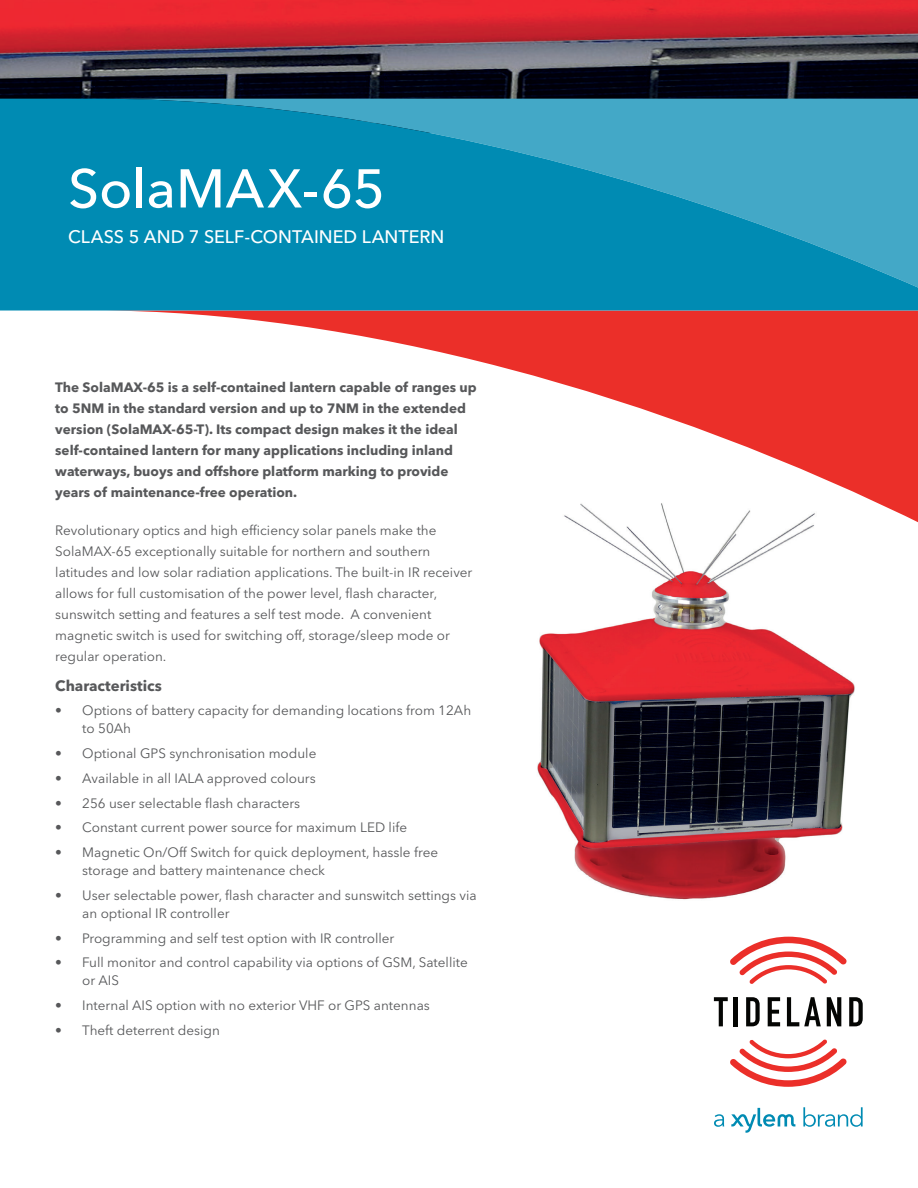
<style>
.page{position:relative;width:918px;height:1188px;background:#fff}
.page>*{position:absolute;margin:0;border:0;box-sizing:border-box;transform-origin:0 0}
.t1{font:500 54px "Avenir Next LT Pro";color:#fff}
.t2{font:500 18px "Avenir Next LT Pro";color:#fff}
.t3{font:700 15px "Avenir Next LT Pro";color:#57585a}
.t4{font:13.5px/21px "Avenir Next LT Pro";color:#57585a}
.t5{font:700 13.5px/21px "Avenir Next LT Pro";color:#57585a}
</style>
<div class="page">
<svg style="left:714px;top:997px;width:14px;height:29px"></svg>
<hr style="left:734px;top:997px;width:4px;height:29px;background:#040503">
<svg style="left:746px;top:997px;width:14px;height:29px"></svg>
<svg style="left:768px;top:997px;width:12px;height:29px"></svg>
<svg style="left:787px;top:997px;width:34px;height:29px"></svg>
<svg style="left:827px;top:997px;width:14px;height:29px"></svg>
<svg style="left:849px;top:997px;width:14px;height:29px"></svg>
<svg style="left:730px;top:937px;width:117px;height:47px"></svg>
<svg style="left:730px;top:1039px;width:117px;height:48px"></svg>
<svg style="left:714px;top:1114px;width:10px;height:13px"></svg>
<svg style="left:803px;top:1107px;width:60px;height:20px"></svg>
<svg style="left:731px;top:1108px;width:64px;height:25px"></svg>
<img style="left:537px;top:529px;width:318px;height:371px">
<img style="left:0;top:0;width:918px;height:99px">
<svg style="left:132px;top:311px;width:786px;height:218px"></svg>
<svg style="left:0;top:99px;width:918px;height:212px;background:#1292b8"></svg>
<h1 class="t1" style="left:68px;top:156px;width:319px">SolaMAX-65</h1>
<h2 class="t2" style="left:68px;top:226px;width:378px">CLASS 5 AND 7 SELF-CONTAINED LANTERN</h2>
<p class="t5" style="left:55px;top:376px;width:423px">The SolaMAX-65 is a self-contained lantern capable of ranges up to 5NM in the standard version and up to 7NM in the extended version (SolaMAX-65-T). Its compact design makes it the ideal self-contained lantern for many applications including inland waterways, buoys and offshore platform marking to provide years of maintenance-free operation.</p>
<p class="t4" style="left:55px;top:519px;width:419px">Revolutionary optics and high efficiency solar panels make the SolaMAX-65 exceptionally suitable for northern and southern latitudes and low solar radiation applications. The built-in IR receiver allows for full customisation of the power level, flash character, sunswitch setting and features a self test mode. A convenient magnetic switch is used for switching off, storage/sleep mode or regular operation.</p>
<p class="t3" style="left:55px;top:676px;width:108px">Characteristics</p>
<p class="t4" style="left:82px;top:702px;width:391px;line-height:18px;text-indent:-27px">• Options of battery capacity for demanding locations from 12Ah to 50Ah</p>
<p class="t4" style="left:55px;top:743px;width:263px">• Optional GPS synchronisation module</p>
<p class="t4" style="left:55px;top:768px;width:262px">• Available in all IALA approved colours</p>
<p class="t4" style="left:55px;top:792px;width:246px">• 256 user selectable flash characters</p>
<p class="t4" style="left:55px;top:817px;width:353px">• Constant current power source for maximum LED life</p>
<p class="t4" style="left:82px;top:843px;width:357px;line-height:18px;text-indent:-27px">• Magnetic On/Off Switch for quick deployment, hassle free storage and battery maintenance check</p>
<p class="t4" style="left:82px;top:886px;width:396px;line-height:18px;text-indent:-27px">• User selectable power, flash character and sunswitch settings via an optional IR controller</p>
<p class="t4" style="left:55px;top:927px;width:341px">• Programming and self test option with IR controller</p>
<p class="t4" style="left:82px;top:954px;width:387px;line-height:18px;text-indent:-27px">• Full monitor and control capability via options of GSM, Satellite or AIS</p>
<p class="t4" style="left:55px;top:995px;width:376px">• Internal AIS option with no exterior VHF or GPS antennas</p>
<p class="t4" style="left:55px;top:1020px;width:166px">• Theft deterrent design</p>
</div>
